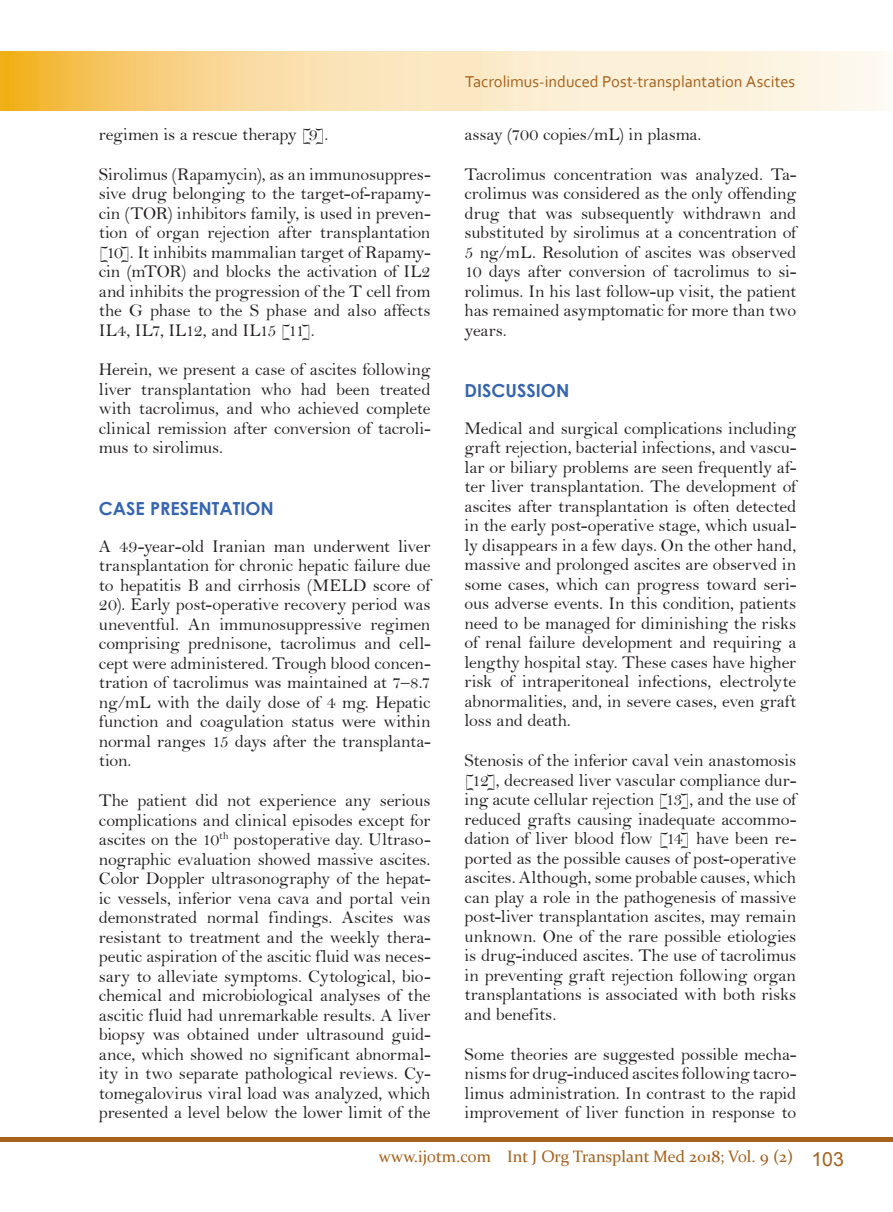
<style>
.page{position:relative;width:893px;height:1212px;background:#fff}
.page>*{position:absolute;margin:0;border:0;box-sizing:border-box;transform-origin:0 0}
.t1{font:19.5px "Arial";color:#a6611c}
.Body{font:18px/19.5px "Bell";letter-spacing:-.01em;color:#231f20;text-align:justify}
.Heading{font:700 18px "Century Gothic";color:#3665b0}
.t2{font:16.5px "Constantia";color:#a6611c}
.Running_Title{font:16.5px "Corbel";color:#a6611c}
.s1{font-family:"Times New Roman"}
</style>
<div class="page">
<div style="left:0;top:1137px;width:893px;height:5px;background:#a6611c"></div>
<img style="left:0;top:52px;width:883px;height:59px">
<p class="Body" style="left:99px;top:124px;width:231px">regimen is a rescue therapy [9].</p>
<p class="Body" style="left:99px;top:164px;width:333px">Sirolimus (Rapamycin), as an immunosuppres&shy;sive drug belonging to the target-of-rapamy&shy;cin (TOR) inhibitors family, is used in preven&shy;tion of organ rejection after transplantation [10]. It inhibits mammalian target of Rapamy&shy;cin (mTOR) and blocks the activation of IL2 and inhibits the progression of the T cell from the G phase to the S phase and also affects IL4, IL7, IL12, and IL15 [11].</p>
<p class="Body" style="left:99px;top:360px;width:333px">Herein, we present a case of ascites following liver transplantation who had been treated with tacrolimus, and who achieved complete clinical remission after conversion of tacroli&shy;mus to sirolimus.</p>
<p class="Heading" style="left:99px;top:495px;width:176px">CASE PRESENTATION</p>
<p class="Body" style="left:99px;top:536px;width:333px">A 49-year-old Iranian man underwent liver transplantation for chronic hepatic failure due to hepatitis B and cirrhosis (MELD score of 20). Early post-operative recovery period was uneventful. An immunosuppressive regimen comprising prednisone, tacrolimus and cell&shy;cept were administered. Trough blood concen&shy;tration of tacrolimus was maintained at 7–8.7 ng/mL with the daily dose of 4 mg. Hepatic function and coagulation status were within normal ranges 15 days after the transplanta&shy;tion.</p>
<p class="Body" style="left:99px;top:791px;width:333px">The patient did not experience any serious complications and clinical episodes except for ascites on the 10<sup>th</sup> postoperative day. Ultraso&shy;nographic evaluation showed massive ascites.<br>Color Doppler ultrasonography of the hepat&shy;ic vessels, inferior vena cava and portal vein demonstrated normal findings. Ascites was resistant to treatment and the weekly thera&shy;peutic aspiration of the ascitic fluid was neces&shy;sary to alleviate symptoms. Cytological, bio&shy;chemical and microbiological analyses of the ascitic f<span class="s1">l</span>uid had unremarkable results. A liver biopsy was obtained under ultrasound guid&shy;ance, which showed no significant abnormal&shy;ity in two separate pathological reviews. Cy&shy;tomegalovirus viral load was analyzed, which presented a level below the lower limit of the</p>
<p class="Running_Title" style="left:465px;top:72px;width:331px">Tacrolimus-induced Post-transplantation Ascites</p>
<p class="Body" style="left:465px;top:124px;width:238px">assay (700 copies/mL) in plasma.</p>
<p class="Body" style="left:465px;top:164px;width:333px">Tacrolimus concentration was analyzed. Ta&shy;crolimus was considered as the only offending drug that was subsequently withdrawn and substituted by sirolimus at a concentration of 5 ng/mL. Resolution of ascites was observed 10 days after conversion of tacrolimus to si&shy;rolimus. In his last follow-up visit, the patient has remained asymptomatic for more than two years.</p>
<p class="Heading" style="left:465px;top:377px;width:106px">DISCUSSION</p>
<p class="Body" style="left:465px;top:418px;width:333px">Medical and surgical complications including graft rejection, bacterial infections, and vascu&shy;lar or biliary problems are seen frequently af&shy;ter liver transplantation. The development of ascites after transplantation is often detected in the early post-operative stage, which usual&shy;ly disappears in a few days. On the other hand, massive and prolonged ascites are observed in some cases, which can progress toward seri&shy;ous adverse events. In this condition, patients need to be managed for diminishing the risks of renal failure development and requiring a lengthy hospital stay. These cases have higher risk of intraperitoneal infections, electrolyte abnormalities, and, in severe cases, even graft loss and death.</p>
<p class="Body" style="left:465px;top:751px;width:333px">Stenosis of the inferior caval vein anastomosis [12], decreased liver vascular compliance dur&shy;ing acute cellular rejection [13], and the use of reduced grafts causing inadequate accommo&shy;dation of liver blood flow [14] have been re&shy;ported as the possible causes of post-operative ascites. Although, some probable causes, which can play a role in the pathogenesis of massive post-liver transplantation ascites, may remain unknown. One of the rare possible etiologies is drug-induced ascites. The use of tacrolimus in preventing graft rejection following organ transplantations is associated with both risks and benefits.</p>
<p class="Body" style="left:465px;top:1044px;width:333px">Some theories are suggested possible mecha&shy;nisms for drug-induced ascites following tacro&shy;limus administration. In contrast to the rapid improvement of liver function in response to</p>
<p class="t2" style="left:379px;top:1145px;width:416px">www.ijotm.com Int J Org Transplant Med 2018; Vol. 9 (2)</p>
<p class="t1" style="left:811px;top:1146px;width:34px">103</p>
</div>
